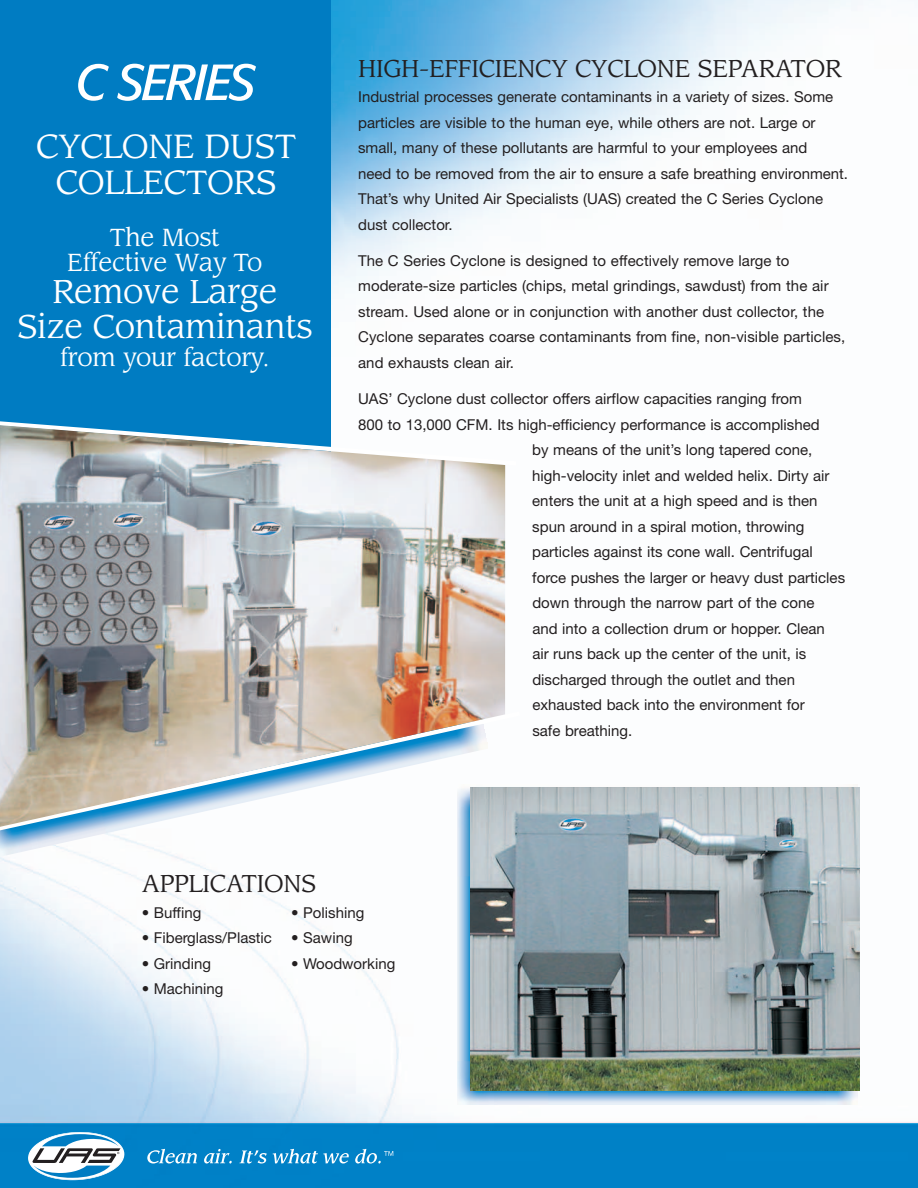
<style>
.page{position:relative;width:918px;height:1188px;background:#fff}
.page>*{position:absolute;margin:0;border:0;box-sizing:border-box;transform-origin:0 0}
.t1{font:italic 50.1px "Formata";letter-spacing:-.045em;color:#fff}
.t2{font:33px/36px "Leawood";letter-spacing:-.01em;color:#fff;text-align:center}
.t3{font:32.4px/35.1px "Leawood";letter-spacing:-.01em;color:#fff;text-align:center}
.t4{font:24.3px/25.3px "Leawood";letter-spacing:-.01em;color:#fff;text-align:center}
.t5{font:24px "Leawood";letter-spacing:-.01em;color:#231f20}
.t6{font:15px/25.5px "Helvetica Neue";color:#231f20}
</style>
<div class="page">
<img style="left:0;top:0;width:918px;height:1188px">
<div style="left:0;top:0;width:331px;height:519px;background:#007cc2"></div>
<img style="left:457px;top:785px;width:401px;height:320px">
<img style="left:470px;top:788px;width:389px;height:302px">
<img style="left:0;top:837px;width:488px;height:22px">
<svg style="left:0;top:416px;width:521px;height:52px"></svg>
<svg style="left:0;top:708px;width:525px;height:129px"></svg>
<img style="left:0;top:424px;width:505px;height:406px">
<svg style="left:28px;top:1131px;width:96px;height:49px"></svg>
<svg style="left:147px;top:1149px;width:50px;height:15px"></svg>
<svg style="left:204px;top:1149px;width:28px;height:15px"></svg>
<svg style="left:239px;top:1150px;width:28px;height:14px"></svg>
<svg style="left:273px;top:1149px;width:76px;height:15px"></svg>
<svg style="left:355px;top:1149px;width:38px;height:15px"></svg>
<h1 class="t1" style="left:76px;top:61px;width:182px">C SERIES</h1>
<h2 class="t2" style="left:36px;top:131px;width:262px">CYCLONE DUST<br>COLLECTORS</h2>
<h3 class="t4" style="left:67px;top:227px;width:197px">The Most<br>Effective Way To</h3>
<h3 class="t3" style="left:17px;top:277px;width:297px">Remove Large<br>Size Contaminants</h3>
<h3 class="t4" style="left:60px;top:347px;width:211px">from your factory.</h3>
<h3 class="t5" style="left:358px;top:58px;width:485px">HIGH-EFFICIENCY CYCLONE SEPARATOR</h3>
<p class="t6" style="left:358px;top:86px;width:491px">Industrial processes generate contaminants in a variety of sizes. Some particles are visible to the human eye, while others are not. Large or small, many of these pollutants are harmful to your employees and<br>need to be removed from the air to ensure a safe breathing environment.<br>That’s why United Air Specialists (UAS) created the C Series Cyclone dust collector.</p>
<p class="t6" style="left:358px;top:249px;width:489px">The C Series Cyclone is designed to effectively remove large to moderate-size particles (chips, metal grindings, sawdust) from the air stream. Used alone or in conjunction with another dust collector, the Cyclone separates coarse contaminants from fine, non-visible particles, and exhausts clean air.</p>
<p class="t6" style="left:358px;top:388px;width:445px">UAS’ Cyclone dust collector offers airflow capacities ranging from</p>
<p class="t6" style="left:358px;top:413px;width:463px">800 to 13,000 CFM. Its high-efficiency performance is accomplished</p>
<p class="t6" style="left:532px;top:439px;width:282px">by means of the unit’s long tapered cone,</p>
<p class="t6" style="left:532px;top:464px;width:299px">high-velocity inlet and welded helix. Dirty air</p>
<p class="t6" style="left:532px;top:490px;width:287px">enters the unit at a high speed and is then</p>
<p class="t6" style="left:532px;top:515px;width:274px">spun around in a spiral motion, throwing</p>
<p class="t6" style="left:532px;top:541px;width:282px">particles against its cone wall. Centrifugal</p>
<p class="t6" style="left:532px;top:566px;width:314px">force pushes the larger or heavy dust particles</p>
<p class="t6" style="left:532px;top:592px;width:284px">down through the narrow part of the cone</p>
<p class="t6" style="left:532px;top:617px;width:294px">and into a collection drum or hopper. Clean</p>
<p class="t6" style="left:532px;top:643px;width:276px">air runs back up the center of the unit, is</p>
<p class="t6" style="left:532px;top:668px;width:264px">discharged through the outlet and then</p>
<p class="t6" style="left:532px;top:694px;width:274px">exhausted back into the environment for</p>
<p class="t6" style="left:532px;top:719px;width:101px">safe breathing.</p>
<h3 class="t5" style="left:142px;top:873px;width:176px">APPLICATIONS</h3>
<p class="t6" style="left:142px;top:901px;width:61px">• Buffing</p>
<p class="t6" style="left:291px;top:901px;width:75px">• Polishing</p>
<p class="t6" style="left:142px;top:926px;width:132px">• Fiberglass/Plastic</p>
<p class="t6" style="left:291px;top:926px;width:63px">• Sawing</p>
<p class="t6" style="left:142px;top:952px;width:71px">• Grinding</p>
<p class="t6" style="left:291px;top:952px;width:106px">• Woodworking</p>
<p class="t6" style="left:142px;top:977px;width:83px">• Machining</p>
</div>
